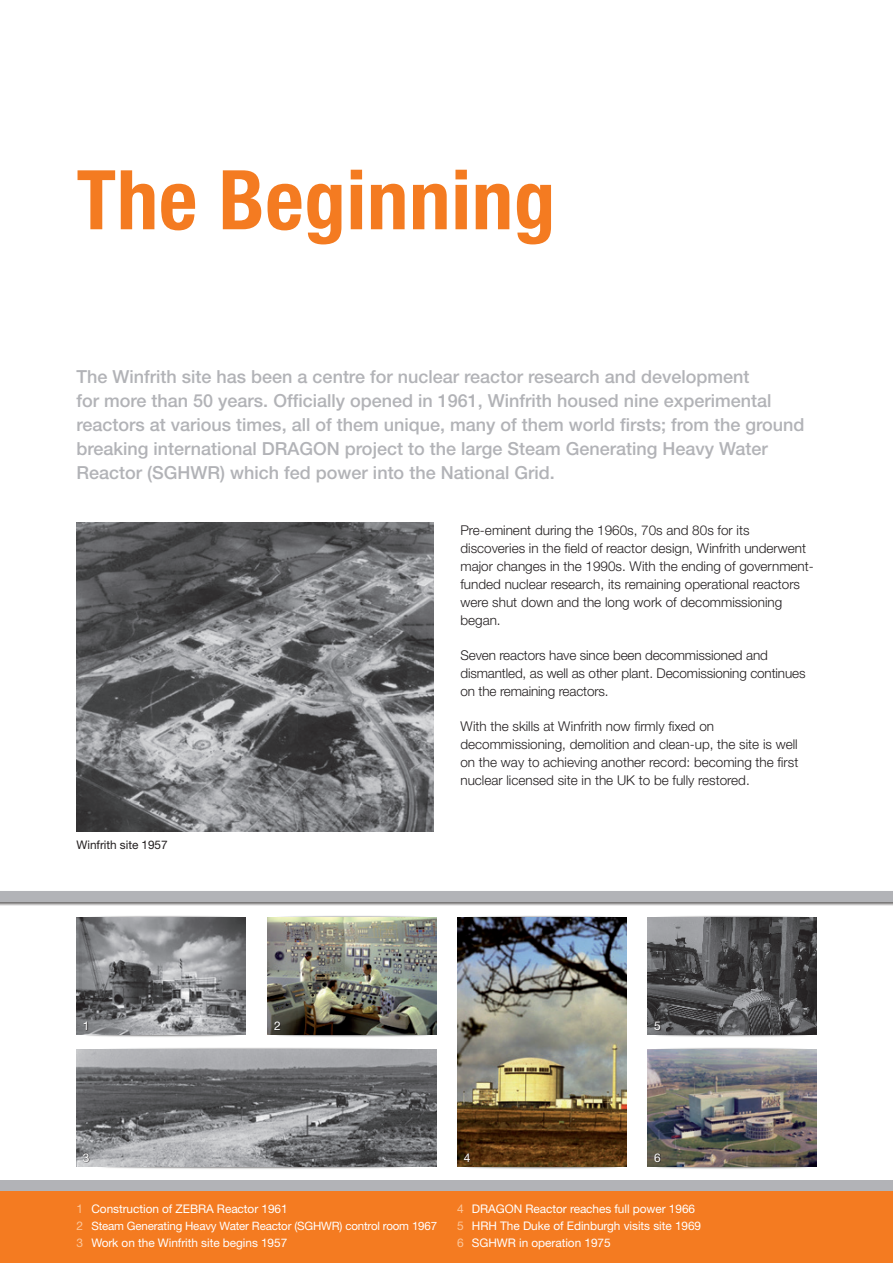
<style>
.page{position:relative;width:893px;height:1263px;background:#fff}
.page>*{position:absolute;margin:0;border:0;box-sizing:border-box;transform-origin:0 0}
.Main_Heading{font:700 condensed 82.5px "Helvetica Neue";letter-spacing:.01em;color:#f47b21}
.First_paragraph{font:500 18px/24px "Helvetica Neue";color:#b2b3b7}
.Body_text{font:300 13.5px/18px "Helvetica Neue";color:#231f20}
.Caption_text{font:12px "Helvetica Neue";color:#fff}
.Caption_text-2{font:11.85px "Helvetica Neue";letter-spacing:-.005em;color:#fff}
.Caption_text-3{font:11.85px "Helvetica Neue";letter-spacing:-.005em;color:#231f20}
.Caption_text-4{font:11.55px "Helvetica Neue";letter-spacing:-.015em;color:#fff}
.s1{font-size:12px;color:#fcc699}
</style>
<div class="page">
<div style="left:0;top:1190px;width:893px;height:73px;background:#f47b21"></div>
<div style="left:0;top:1180px;width:893px;height:11px;background:#b2b3b7"></div>
<img style="left:77px;top:1166px;width:359px;height:3px">
<img style="left:77px;top:1049px;width:359px;height:117px">
<img style="left:457px;top:1157px;width:170px;height:12px">
<img style="left:647px;top:1157px;width:170px;height:12px">
<img style="left:647px;top:1049px;width:169px;height:117px">
<img style="left:78px;top:1034px;width:165px;height:3px">
<img style="left:94px;top:916px;width:152px;height:12px">
<img style="left:77px;top:917px;width:168px;height:117px">
<img style="left:267px;top:1025px;width:170px;height:12px">
<img style="left:267px;top:916px;width:170px;height:12px">
<img style="left:268px;top:917px;width:168px;height:117px">
<img style="left:457px;top:916px;width:170px;height:12px">
<img style="left:458px;top:917px;width:168px;height:249px">
<img style="left:647px;top:1025px;width:170px;height:12px">
<img style="left:663px;top:916px;width:154px;height:12px">
<img style="left:647px;top:917px;width:169px;height:117px">
<div style="left:0;top:891px;width:893px;height:15px;background:#231f20;opacity:.65"></div>
<div style="left:0;top:891px;width:893px;height:10px;background:#b2b3b7"></div>
<hr style="left:84px;top:1021px;width:4px;height:10px;background:#231f20;opacity:.9">
<div style="left:274px;top:1021px;width:7px;height:10px;background:#231f20;opacity:.9"></div>
<div style="left:84px;top:1153px;width:6px;height:10px;background:#231f20;opacity:.9"></div>
<div style="left:464px;top:1153px;width:7px;height:10px;background:#231f20;opacity:.9"></div>
<div style="left:655px;top:1022px;width:6px;height:9px;background:#231f20;opacity:.9"></div>
<div style="left:655px;top:1153px;width:6px;height:10px;background:#231f20;opacity:.9"></div>
<img style="left:77px;top:522px;width:357px;height:310px">
<p class="Main_Heading" style="left:77px;top:150px;width:480px">The Beginning</p>
<p class="First_paragraph" style="left:77px;top:364px;width:729px">The Winfrith site has been a centre for nuclear reactor research and development<br>for more than 50 years. Officially opened in 1961, Winfrith housed nine experimental reactors at various times, all of them unique, many of them world firsts; from the ground breaking international DRAGON project to the large Steam Generating Heavy Water Reactor (SGHWR) which fed power into the National Grid.</p>
<p class="Caption_text-3" style="left:77px;top:838px;width:93px">Winfrith site 1957</p>
<p class="Caption_text" style="left:83px;top:1018px;width:8px">1</p>
<p class="Caption_text" style="left:274px;top:1018px;width:8px">2</p>
<p class="Body_text" style="left:460px;top:521px;width:355px">Pre-eminent during the 1960s, 70s and 80s for its discoveries in the field of reactor design, Winfrith underwent major changes in the 1990s. With the ending of government&shy;funded nuclear research, its remaining operational reactors were shut down and the long work of decommissioning began.</p>
<p class="Body_text" style="left:460px;top:646px;width:347px">Seven reactors have since been decommissioned and dismantled, as well as other plant. Decomissioning continues on the remaining reactors.</p>
<p class="Body_text" style="left:460px;top:717px;width:339px">With the skills at Winfrith now firmly fixed on decommissioning, demolition and clean-up, the site is well on the way to achieving another record: becoming the first nuclear licensed site in the UK to be fully restored.</p>
<p class="Caption_text" style="left:654px;top:1018px;width:8px">5</p>
<p class="Caption_text" style="left:83px;top:1150px;width:8px">3</p>
<p class="Caption_text" style="left:464px;top:1150px;width:8px">4</p>
<p class="Caption_text" style="left:654px;top:1150px;width:8px">6</p>
<p class="Caption_text-2" style="left:77px;top:1201px;width:213px"><span class="s1">1</span> Construction of ZEBRA Reactor 1961</p>
<p class="Caption_text-4" style="left:77px;top:1219px;width:362px"><span class="s1">2</span> Steam Generating Heavy Water Reactor (SGHWR) control room 1967</p>
<p class="Caption_text-2" style="left:77px;top:1236px;width:212px"><span class="s1">3</span> Work on the Winfrith site begins 1957</p>
<p class="Caption_text-2" style="left:457px;top:1201px;width:240px"><span class="s1">4</span> DRAGON Reactor reaches full power 1966</p>
<p class="Caption_text-2" style="left:457px;top:1219px;width:246px"><span class="s1">5</span> HRH The Duke of Edinburgh visits site 1969</p>
<p class="Caption_text-2" style="left:457px;top:1236px;width:155px"><span class="s1">6</span> SGHWR in operation 1975</p>
</div>
